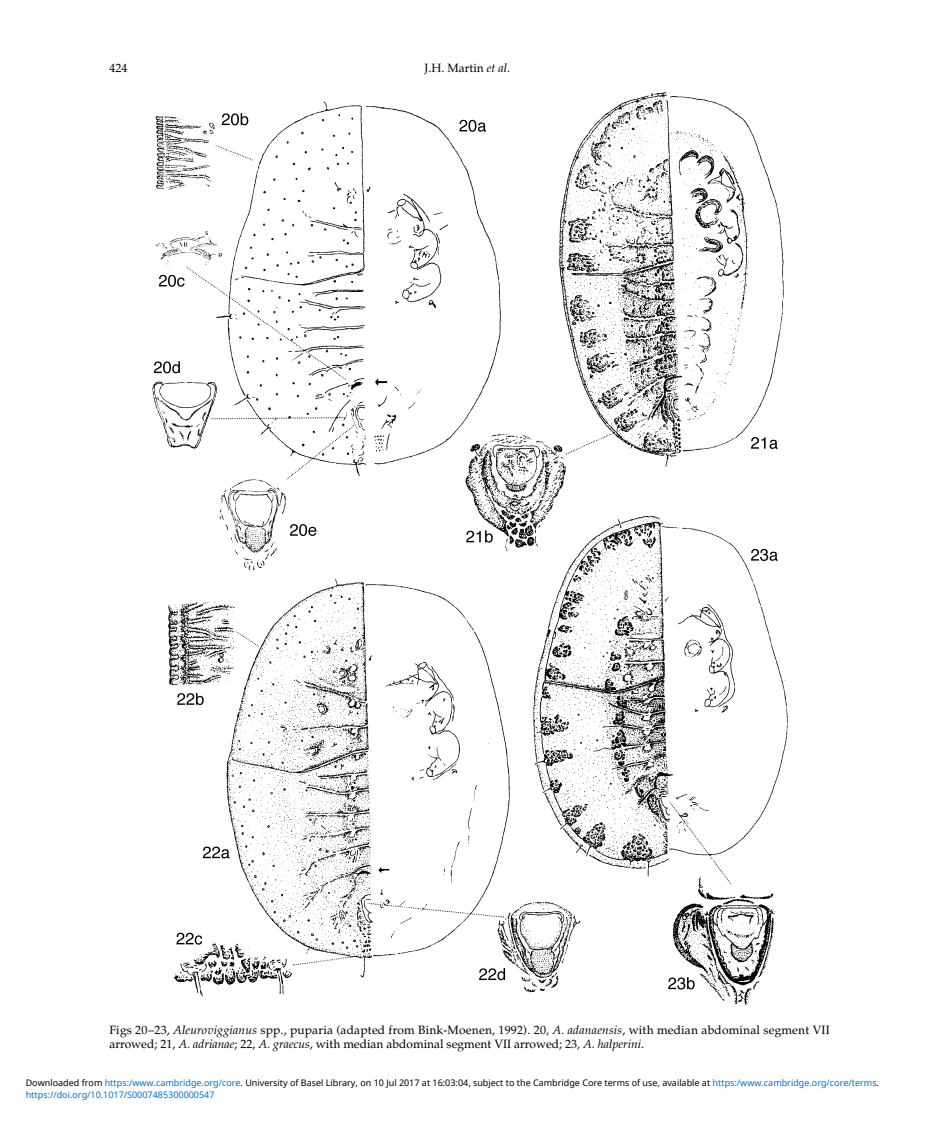
<style>
.page{position:relative;width:935px;height:1122px;background:#fff}
.page>*{position:absolute;margin:0;border:0;box-sizing:border-box;transform-origin:0 0}
.t1{font:12px/13.5px "Palatino";letter-spacing:.015em;color:#000}
.t2{font:9px "Noto Sans";color:#000}
.t3{font:9px "Noto Sans";color:#0172cf}
.s1{font-style:italic}
.s2{color:#0172cf}
</style>
<div class="page">
<img style="left:152px;top:92px;width:636px;height:914px">
<p class="t1" style="left:109px;top:62px;width:19px">424</p>
<p class="t1" style="left:424px;top:62px;width:87px">J.H. Martin <span class="s1">et al.</span></p>
<p class="t1" style="left:109px;top:1025px;width:722px">Figs 20–23, <span class="s1">Aleuroviggianus</span> spp., puparia (adapted from Bink-Moenen, 1992). 20, <span class="s1">A. adanaensis</span>, with median abdominal segment VII arrowed; 21, <span class="s1">A. adrianae</span>; 22, <span class="s1">A. graecus</span>, with median abdominal segment VII arrowed; 23, <span class="s1">A. halperini</span>.</p>
<p class="t2" style="left:26px;top:1077px;width:854px">Downloaded from <span class="s2">https:/www.cambridge.org/core</span>. University of Basel Library, on 10 Jul 2017 at 16:03:04, subject to the Cambridge Core terms of use, available at <span class="s2">https:/www.cambridge.org/core/terms</span>.</p>
<p class="t3" style="left:26px;top:1089px;width:190px">https://doi.org/10.1017/S0007485300000547</p>
</div>
